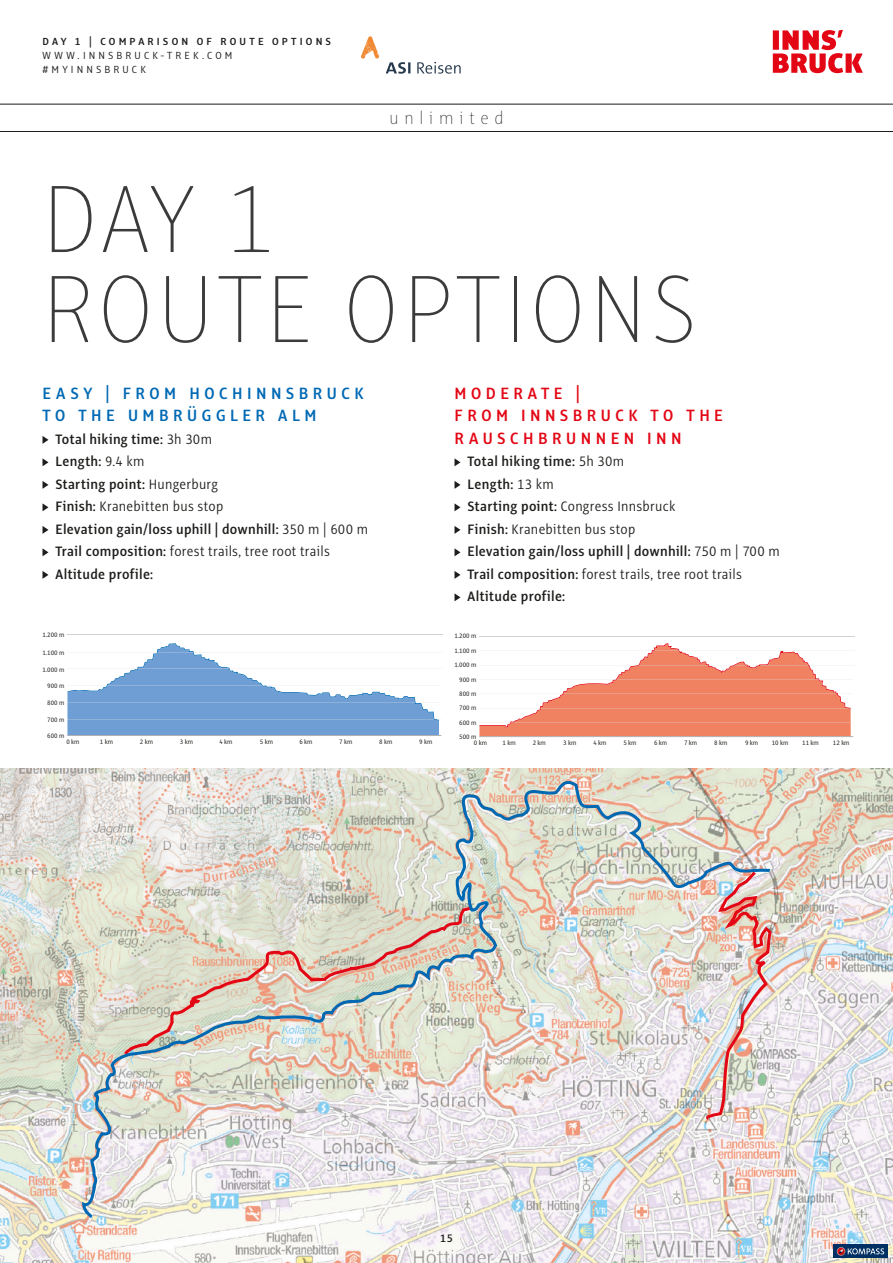
<style>
.page{position:relative;width:893px;height:1263px;background:#fff}
.page>*{position:absolute;margin:0;border:0;box-sizing:border-box;transform-origin:0 0}
.t1{font:100 105px/90px "Alto Con";letter-spacing:.04em;color:#3c3b3b}
.t2{font:100 18.75px "Alto Con";letter-spacing:.3em;color:#1d1d1b}
.t3{font:600 18px/22.5px "Alto Con";letter-spacing:.245em;color:#e30614}
.t4{font:600 18px/22.5px "Alto Con";letter-spacing:.25em;color:#0069b4}
.t5{font:600 15px/22.5px "Alto Con";letter-spacing:.025em;color:#1d1d1b}
.t6{font:600 12px "Alto Con";color:#1d1d1b}
.t7{font:300 11.4px/14px "Alto Con";letter-spacing:.265em;color:#1d1d1b}
.t8{font:600 11.4px "Alto Con";letter-spacing:.27em;color:#1d1d1b}
.t9{font:7.05px/14.4px "Alto Con";color:#1d1d1b}
.s1{font-weight:300}
</style>
<div class="page">
<img style="left:0;top:769px;width:893px;height:494px">
<svg style="left:81px;top:776px;width:692px;height:443px;background:#dfdad1"></svg>
<img style="left:703px;top:868px;width:70px;height:253px">
<svg style="left:773px;top:30px;width:90px;height:43px"></svg>
<hr style="left:0;top:104px;width:893px;height:1px;background:#1d1d1b">
<hr style="left:0;top:131px;width:893px;height:1px;background:#1d1d1b">
<svg style="left:386px;top:62px;width:75px;height:12px"></svg>
<svg style="left:361px;top:36px;width:18px;height:23px"></svg>
<svg style="left:43px;top:436px;width:5px;height:8px"></svg>
<svg style="left:43px;top:458px;width:5px;height:8px"></svg>
<svg style="left:43px;top:481px;width:5px;height:8px"></svg>
<svg style="left:43px;top:503px;width:5px;height:8px"></svg>
<svg style="left:43px;top:526px;width:5px;height:8px"></svg>
<svg style="left:43px;top:548px;width:5px;height:8px"></svg>
<svg style="left:43px;top:571px;width:5px;height:8px"></svg>
<svg style="left:454px;top:458px;width:6px;height:8px"></svg>
<svg style="left:454px;top:481px;width:6px;height:8px"></svg>
<svg style="left:454px;top:503px;width:6px;height:8px"></svg>
<svg style="left:454px;top:526px;width:6px;height:8px"></svg>
<svg style="left:454px;top:548px;width:6px;height:8px"></svg>
<svg style="left:454px;top:571px;width:6px;height:8px"></svg>
<svg style="left:454px;top:593px;width:6px;height:8px"></svg>
<hr style="left:230px;top:669px;width:213px;height:1px;background:#d2d2d2">
<hr style="left:194px;top:652px;width:249px;height:1px;background:#d2d2d2">
<hr style="left:67px;top:634px;width:376px;height:1px;background:#d2d2d2">
<svg style="left:67px;top:643px;width:374px;height:93px"></svg>
<hr style="left:479px;top:636px;width:376px;height:1px;background:#d2d2d2">
<hr style="left:479px;top:736px;width:374px;height:1px;background:#b2b2b2">
<svg style="left:479px;top:643px;width:372px;height:93px"></svg>
<div style="left:833px;top:1244px;width:54px;height:14px;background:#003063"></div>
<svg style="left:837px;top:1247px;width:47px;height:9px"></svg>
<p class="t8" style="left:43px;top:35px;width:290px">DAY 1 | COMPARISON OF ROUTE OPTIONS</p>
<p class="t7" style="left:43px;top:48px;width:192px">WWW.INNSBRUCK-TREK.COM #MYINNSBRUCK</p>
<p class="t2" style="left:389px;top:108px;width:116px">unlimited</p>
<h1 class="t1" style="left:43px;top:173px;width:656px">DAY 1<br>ROUTE OPTIONS</h1>
<p class="t4" style="left:43px;top:381px;width:322px">EASY | FROM HOCHINNSBRUCK<br>TO THE UMBRÜGGLER ALM</p>
<p class="t5" style="left:56px;top:427px;width:314px">Total hiking time: <span class="s1">3h 30m<br></span>Length: <span class="s1">9.4 km<br></span>Starting point: <span class="s1">Hungerburg<br></span>Finish: <span class="s1">Kranebitten bus stop<br></span>Elevation gain/loss uphill | downhill: <span class="s1">350 m | 600 m<br></span>Trail composition: <span class="s1">forest trails, tree root trails<br></span>Altitude profile:</p>
<p class="t9" style="left:43px;top:628px;width:23px">1.200 m</p>
<p class="t9" style="left:43px;top:645px;width:23px">1.100 m</p>
<p class="t9" style="left:43px;top:662px;width:23px">1.000 m</p>
<p class="t9" style="left:47px;top:679px;width:19px">900 m</p>
<p class="t9" style="left:47px;top:696px;width:19px">800 m</p>
<p class="t9" style="left:47px;top:712px;width:19px;line-height:15.3px">700 m<br>600 m</p>
<p class="t9" style="left:66px;top:735px;width:15px">0 km</p>
<p class="t9" style="left:100px;top:735px;width:15px">1 km</p>
<p class="t9" style="left:140px;top:735px;width:15px">2 km</p>
<p class="t9" style="left:180px;top:735px;width:15px">3 km</p>
<p class="t9" style="left:219px;top:735px;width:15px">4 km</p>
<p class="t9" style="left:260px;top:735px;width:15px">5 km</p>
<p class="t9" style="left:299px;top:735px;width:15px">6 km</p>
<p class="t9" style="left:339px;top:735px;width:15px">7 km</p>
<p class="t9" style="left:379px;top:735px;width:15px">8 km</p>
<p class="t9" style="left:419px;top:735px;width:15px">9 km</p>
<p class="t3" style="left:454px;top:381px;width:270px">MODERATE |<br>FROM INNSBRUCK TO THE<br>RAUSCHBRUNNEN INN</p>
<p class="t5" style="left:468px;top:450px;width:314px">Total hiking time: <span class="s1">5h 30m<br></span>Length: <span class="s1">13 km<br></span>Starting point: <span class="s1">Congress Innsbruck<br></span>Finish: <span class="s1">Kranebitten bus stop<br></span>Elevation gain/loss uphill | downhill: <span class="s1">750 m | 700 m<br></span>Trail composition: <span class="s1">forest trails, tree root trails<br></span>Altitude profile:</p>
<p class="t9" style="left:454px;top:629px;width:23px;text-align:right">1.200 m<br>1.100 m<br>1.000 m<br>900 m<br>800 m<br>700 m</p>
<p class="t9" style="left:459px;top:716px;width:19px;line-height:13.6px">600 m<br>500 m</p>
<p class="t9" style="left:474px;top:736px;width:15px">0 km</p>
<p class="t9" style="left:503px;top:736px;width:15px">1 km</p>
<p class="t9" style="left:533px;top:736px;width:15px">2 km</p>
<p class="t9" style="left:563px;top:736px;width:15px">3 km</p>
<p class="t9" style="left:593px;top:736px;width:15px">4 km</p>
<p class="t9" style="left:623px;top:736px;width:15px">5 km</p>
<p class="t9" style="left:654px;top:736px;width:15px">6 km</p>
<p class="t9" style="left:684px;top:736px;width:15px">7 km</p>
<p class="t9" style="left:714px;top:736px;width:15px">8 km</p>
<p class="t9" style="left:745px;top:736px;width:15px">9 km</p>
<p class="t9" style="left:772px;top:736px;width:18px">10 km</p>
<p class="t9" style="left:802px;top:736px;width:18px">11 km</p>
<p class="t9" style="left:833px;top:736px;width:18px">12 km</p>
<p class="t6" style="left:440px;top:1231px;width:14px">15</p>
</div>
